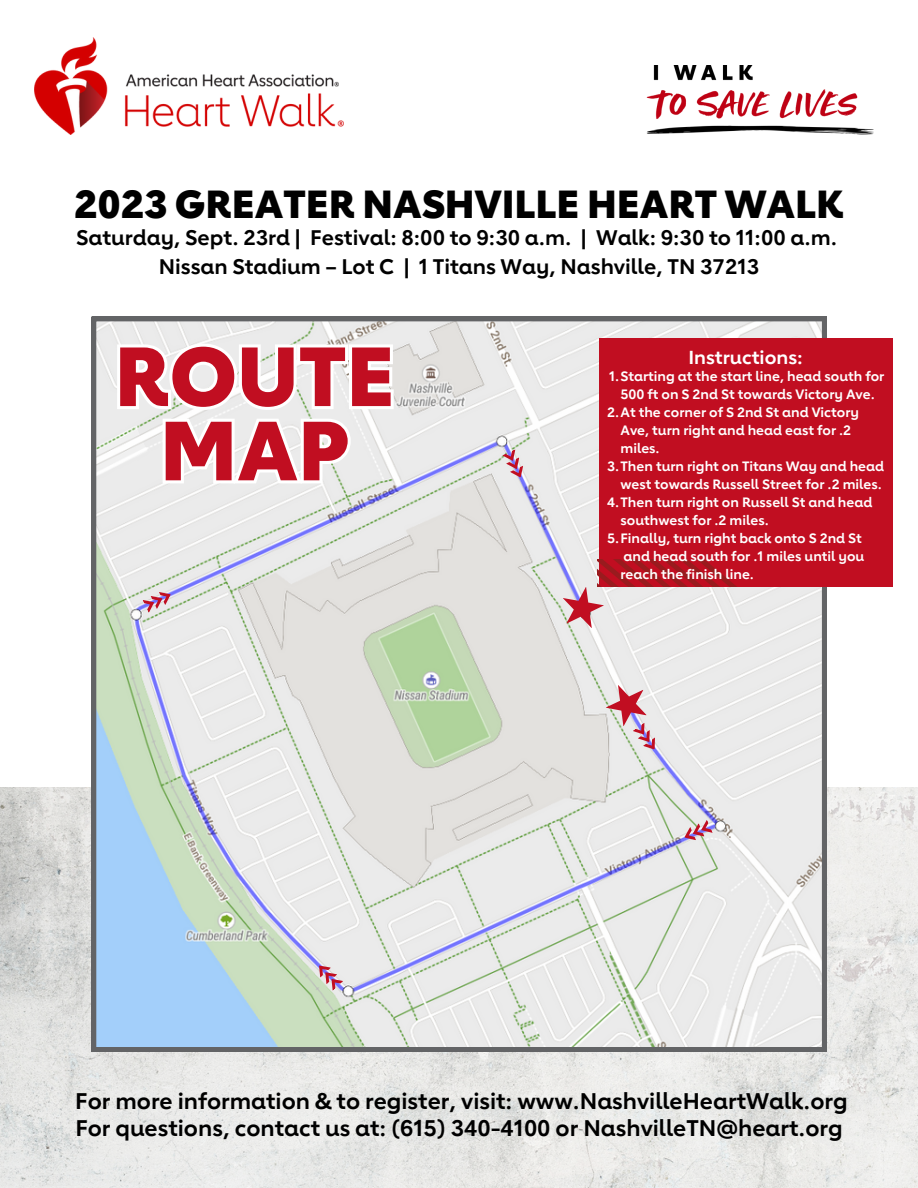
<style>
.page{position:relative;width:918px;height:1188px;background:#fff}
.page>*{position:absolute;margin:0;border:0;box-sizing:border-box;transform-origin:0 0}
.t1{font:800 82.5px/74.2px "Lub Dub";color:#c10e21;text-align:center}
.t2{font:800 39px "Lub Dub";color:#000}
.t3{font:700 22.5px "Lub Dub";color:#000}
.t4{font:700 21px "Lub Dub";color:#000}
.t5{font:700 18.75px "Lub Dub";color:#fff}
.t6{font:700 13.5px/18px "Lub Dub";color:#fff}
</style>
<div class="page">
<img style="left:0;top:788px;width:918px;height:400px">
<svg style="left:92px;top:317px;width:734px;height:735px;background:#dadfde"></svg>
<div style="left:599px;top:339px;width:293px;height:248px;background:#c10e21"></div>
<svg style="left:606px;top:685px;width:55px;height:69px;background:#dcbbc2"></svg>
<svg style="left:681px;top:820px;width:32px;height:24px"></svg>
<img style="left:35px;top:37px;width:308px;height:97px">
<svg style="left:314px;top:961px;width:29px;height:30px"></svg>
<svg style="left:142px;top:588px;width:32px;height:25px"></svg>
<svg style="left:502px;top:449px;width:25px;height:32px"></svg>
<img style="left:646px;top:65px;width:228px;height:70px">
<svg style="left:563px;top:560px;width:183px;height:68px"></svg>
<svg style="left:114px;top:340px;width:283px;height:147px"></svg>
<p class="t2" style="left:74px;top:178px;width:771px">2023 GREATER NASHVILLE HEART WALK</p>
<p class="t4" style="left:76px;top:223px;width:763px">Saturday, Sept. 23rd | Festival: 8:00 to 9:30 a.m. | Walk: 9:30 to 11:00 a.m.</p>
<p class="t4" style="left:159px;top:253px;width:602px">Nissan Stadium – Lot C | 1 Titans Way, Nashville, TN 37213</p>
<p class="t1" style="left:114px;top:338px;width:282px">ROUTE<br>MAP</p>
<p class="t5" style="left:688px;top:345px;width:116px">Instructions:</p>
<p class="t6" style="left:609px;top:367px;width:277px;text-align:center">1.Starting at the start line, head south for<br>500 ft on S 2nd St towards Victory Ave.</p>
<p class="t6" style="left:621px;top:403px;width:240px;text-indent:-13px">2.At the corner of S 2nd St and Victory<br>Ave, turn right and head east for .2 miles.</p>
<p class="t6" style="left:607px;top:457px;width:279px;text-align:right">3.Then turn right on Titans Way and head west towards Russell Street for .2 miles.</p>
<p class="t6" style="left:621px;top:493px;width:253px;text-indent:-13px">4.Then turn right on Russell St and head southwest for .2 miles.</p>
<p class="t6" style="left:621px;top:529px;width:245px;text-indent:-13px">5.Finally, turn right back onto S 2nd St and head south for .1 miles until you reach the finish line.</p>
<p class="t3" style="left:75px;top:1086px;width:774px">For more information &amp; to register, visit: www.NashvilleHeartWalk.org</p>
<p class="t3" style="left:75px;top:1113px;width:769px">For questions, contact us at: (615) 340-4100 or NashvilleTN@heart.org</p>
</div>
